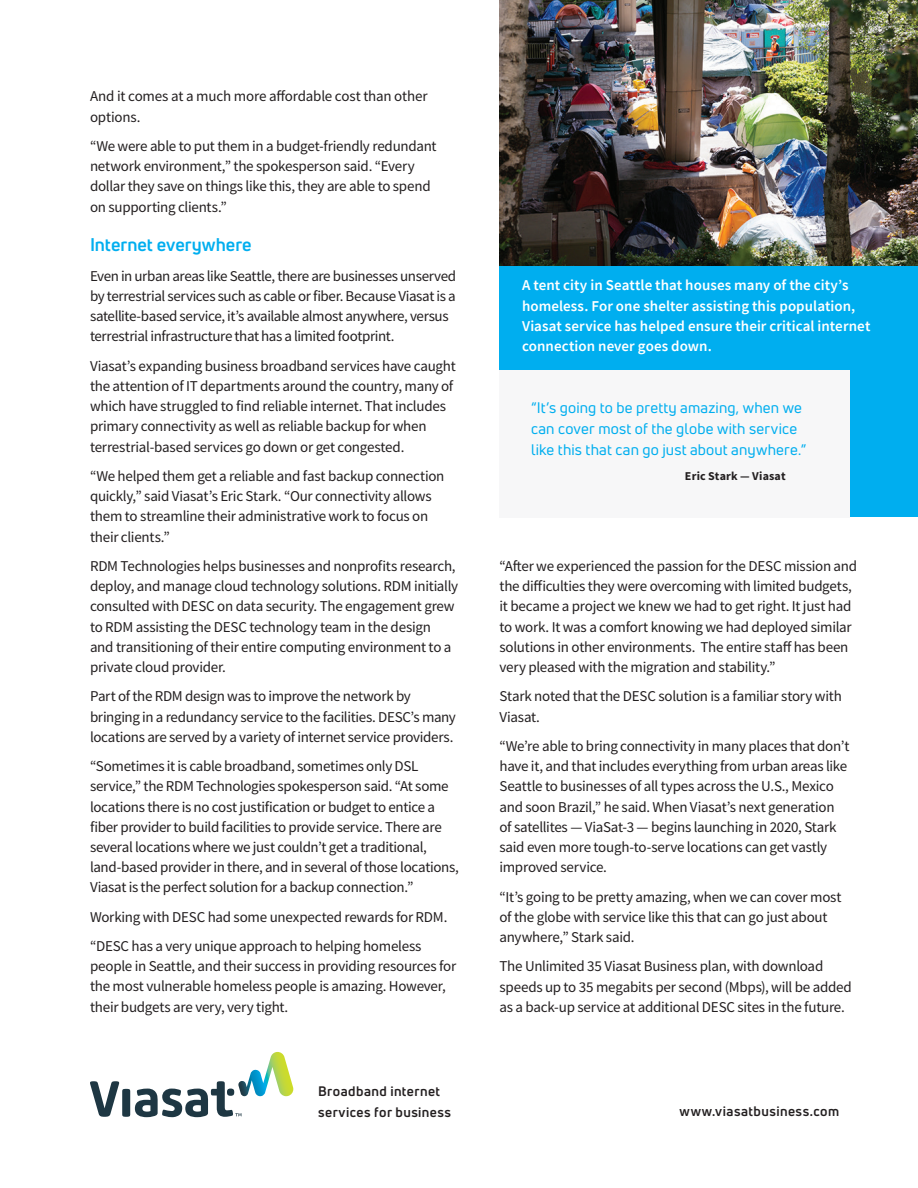
<style>
.page{position:relative;width:918px;height:1188px;background:#fff}
.page>*{position:absolute;margin:0;border:0;box-sizing:border-box;transform-origin:0 0}
.t1{font:700 18px "Uni Neue";color:#00aeef}
.t2{font:15px/20.2px "Source Sans Pro";letter-spacing:-.02em;color:#231f20}
.t3{font:600 15px/20.2px "Source Sans Pro";letter-spacing:.005em;color:#fff}
.t4{font:15px/21px "Uni Neue";letter-spacing:.01em;color:#00aeef}
.t5{font:700 13.5px/21px "Uni Neue";letter-spacing:.03em;color:#231f20}
.t6{font:700 12px "Source Sans Pro";letter-spacing:.015em;color:#231f20}
</style>
<div class="page">
<div style="left:793px;top:256px;width:125px;height:262px;background:#00aeef"></div>
<div style="left:500px;top:297px;width:350px;height:221px;background:#f7f7f8"></div>
<img style="left:500px;top:0;width:418px;height:266px">
<svg style="left:90px;top:1052px;width:203px;height:65px"></svg>
<div style="left:500px;top:266px;width:418px;height:104px;background:#00aeef"></div>
<p class="t2" style="left:90px;top:86px;width:339px">And it comes at a much more affordable cost than other options.</p>
<p class="t2" style="left:90px;top:136px;width:348px">“We were able to put them in a budget-friendly redundant network environment,” the spokesperson said. “Every dollar they save on things like this, they are able to spend on supporting clients.”</p>
<p class="t1" style="left:90px;top:234px;width:163px">Internet everywhere</p>
<p class="t2" style="left:90px;top:265px;width:368px">Even in urban areas like Seattle, there are businesses unserved by terrestrial services such as cable or fiber. Because Viasat is a satellite-based service, it’s available almost anywhere, versus terrestrial infrastructure that has a limited footprint.</p>
<p class="t2" style="left:90px;top:355px;width:367px">Viasat’s expanding business broadband services have caught the attention of IT departments around the country, many of which have struggled to find reliable internet. That includes primary connectivity as well as reliable backup for when terrestrial-based services go down or get congested.</p>
<p class="t2" style="left:90px;top:466px;width:356px">“We helped them get a reliable and fast backup connection quickly,” said Viasat’s Eric Stark. “Our connectivity allows them to streamline their administrative work to focus on their clients.”</p>
<p class="t2" style="left:90px;top:556px;width:370px">RDM Technologies helps businesses and nonprofits research, deploy, and manage cloud technology solutions. RDM initially consulted with DESC on data security. The engagement grew to RDM assisting the DESC technology team in the design and transitioning of their entire computing environment to a private cloud provider.</p>
<p class="t2" style="left:90px;top:686px;width:367px">Part of the RDM design was to improve the network by bringing in a redundancy service to the facilities. DESC’s many locations are served by a variety of internet service providers.</p>
<p class="t2" style="left:90px;top:756px;width:370px">“Sometimes it is cable broadband, sometimes only DSL service,” the RDM Technologies spokesperson said. “At some locations there is no cost justification or budget to entice a fiber provider to build facilities to provide service. There are several locations where we just couldn’t get a traditional, land-based provider in there, and in several of those locations, Viasat is the perfect solution for a backup connection.”</p>
<p class="t2" style="left:90px;top:902px;width:359px;line-height:29.2px">Working with DESC had some unexpected rewards for RDM. “DESC has a very unique approach to helping homeless</p>
<p class="t2" style="left:90px;top:956px;width:368px">people in Seattle, and their success in providing resources for the most vulnerable homeless people is amazing. However, their budgets are very, very tight.</p>
<p class="t5" style="left:318px;top:1081px;width:135px">Broadband internet services for business</p>
<p class="t3" style="left:522px;top:275px;width:350px">A tent city in Seattle that houses many of the city’s homeless. For one shelter assisting this population, Viasat service has helped ensure their critical internet connection never goes down.</p>
<p class="t4" style="left:531px;top:397px;width:277px">“It’s going to be pretty amazing, when we can cover most of the globe with service like this that can go just about anywhere.”</p>
<p class="t6" style="left:685px;top:468px;width:102px">Eric Stark — Viasat</p>
<p class="t2" style="left:500px;top:556px;width:359px">“After we experienced the passion for the DESC mission and the difficulties they were overcoming with limited budgets, it became a project we knew we had to get right. It just had to work. It was a comfort knowing we had deployed similar solutions in other environments. The entire staff has been very pleased with the migration and stability.”</p>
<p class="t2" style="left:500px;top:686px;width:344px">Stark noted that the DESC solution is a familiar story with<br>Viasat.</p>
<p class="t2" style="left:500px;top:736px;width:351px">“We’re able to bring connectivity in many places that don’t have it, and that includes everything from urban areas like Seattle to businesses of all types across the U.S., Mexico and soon Brazil,” he said. When Viasat’s next generation of satellites — ViaSat-3 — begins launching in 2020, Stark said even more tough-to-serve locations can get vastly improved service.</p>
<p class="t2" style="left:500px;top:886px;width:344px">“It’s going to be pretty amazing, when we can cover most of the globe with service like this that can go just about anywhere,” Stark said.</p>
<p class="t2" style="left:500px;top:956px;width:354px">The Unlimited 35 Viasat Business plan, with download speeds up to 35 megabits per second (Mbps), will be added as a back-up service at additional DESC sites in the future.</p>
<p class="t5" style="left:679px;top:1100px;width:161px">www.viasatbusiness.com</p>
</div>
